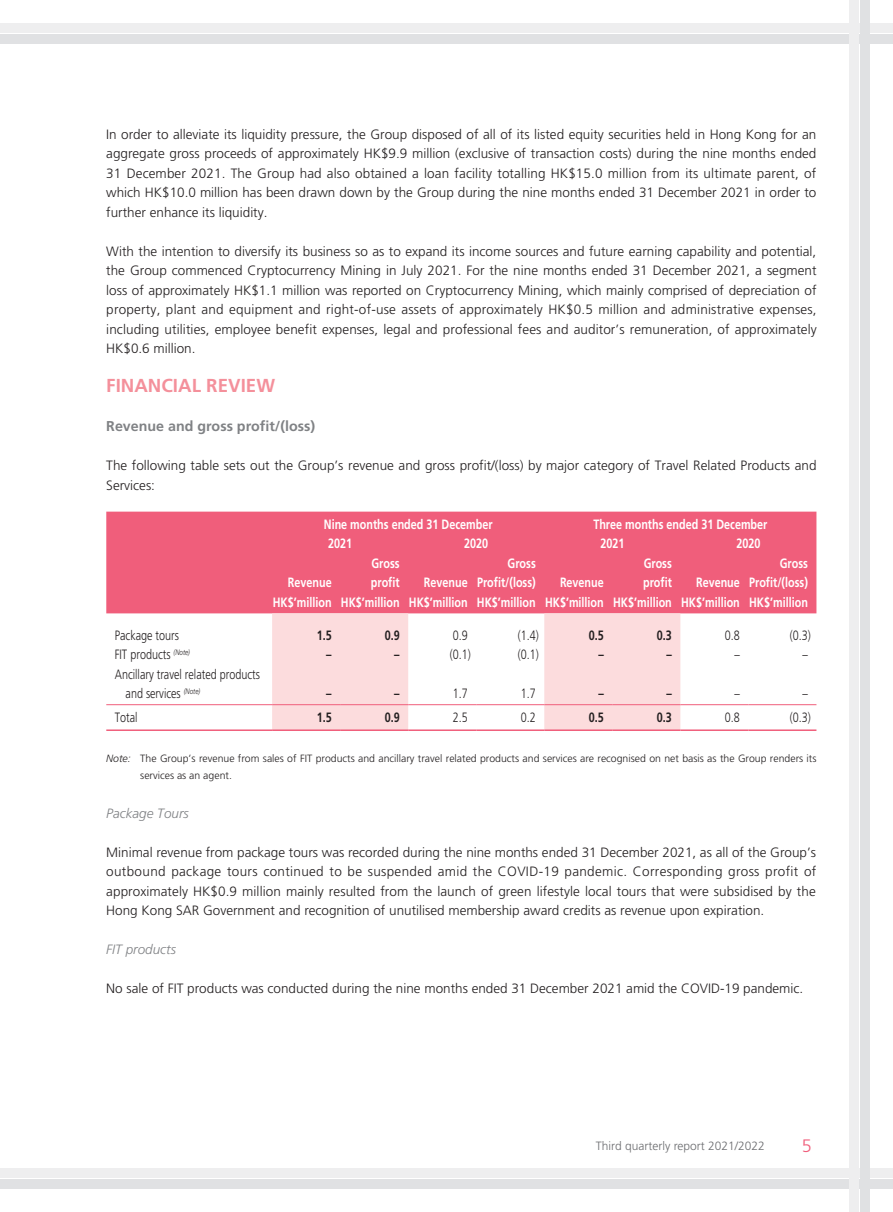
<style>
.page{position:relative;width:893px;height:1212px;background:#fff}
.page>*{position:absolute;margin:0;border:0;box-sizing:border-box;transform-origin:0 0}
._02_H2{font:700 18.75px "Frutiger LT Std";color:#f4909b}
.t1{font:300 18px "Frutiger LT Std";color:#f05e7b}
._03_H3{font:700 14.25px "Frutiger LT Std";color:#808285}
._00_txt{font:300 13.5px/19.5px "Frutiger LT Std";color:#231f20;text-align:justify}
._50_Table_txt{font:700 13.5px "Frutiger LT Std";color:#fff;scale:.8 1}
._50_Table_txt-2{font:300 13.5px "Frutiger LT Std";color:#231f20;scale:.8 1}
._50_Table_txt-3{font:700 13.5px "Frutiger LT Std";color:#231f20;scale:.8 1}
._04_H4{font:italic 300 13.5px "Frutiger LT Std";color:#808285}
.t2{font:300 12px "Frutiger LT Std";color:#6c6d70}
._06_Notes{font:300 10.5px/16.5px "Frutiger LT Std";color:#231f20}
.s1{font-style:italic}
</style>
<div class="page">
<div style="left:0;top:23px;width:893px;height:10px;background:#eeeeef"></div>
<div style="left:0;top:34px;width:893px;height:10px;background:#e0e1e3"></div>
<div style="left:0;top:1168px;width:893px;height:10px;background:#eeeeef"></div>
<div style="left:0;top:1179px;width:893px;height:10px;background:#e0e1e3"></div>
<div style="left:860px;top:0;width:10px;height:1212px;background:#e0e1e3"></div>
<div style="left:849px;top:0;width:10px;height:1212px;background:#eeeeef"></div>
<div style="left:106px;top:512px;width:710px;height:101px;background:#f05e7b"></div>
<svg style="left:272px;top:613px;width:408px;height:116px;fill:#fcdcdd"></svg>
<hr style="left:106px;top:704px;width:166px;height:1px;background:#f05e7b">
<hr style="left:272px;top:704px;width:68px;height:1px;background:#f05e7b">
<hr style="left:340px;top:704px;width:68px;height:1px;background:#f05e7b">
<hr style="left:408px;top:704px;width:68px;height:1px;background:#f05e7b">
<hr style="left:476px;top:704px;width:68px;height:1px;background:#f05e7b">
<hr style="left:544px;top:704px;width:68px;height:1px;background:#f05e7b">
<hr style="left:612px;top:704px;width:68px;height:1px;background:#f05e7b">
<hr style="left:680px;top:704px;width:68px;height:1px;background:#f05e7b">
<hr style="left:748px;top:704px;width:68px;height:1px;background:#f05e7b">
<hr style="left:106px;top:729px;width:166px;height:2px;background:#f05e7b">
<hr style="left:272px;top:729px;width:68px;height:2px;background:#f05e7b">
<hr style="left:340px;top:729px;width:68px;height:2px;background:#f05e7b">
<hr style="left:408px;top:729px;width:68px;height:2px;background:#f05e7b">
<hr style="left:476px;top:729px;width:68px;height:2px;background:#f05e7b">
<hr style="left:544px;top:729px;width:68px;height:2px;background:#f05e7b">
<hr style="left:612px;top:729px;width:68px;height:2px;background:#f05e7b">
<hr style="left:680px;top:729px;width:68px;height:2px;background:#f05e7b">
<hr style="left:748px;top:729px;width:68px;height:2px;background:#f05e7b">
<p class="_00_txt" style="left:106px;top:125px;width:712px">In order to alleviate its liquidity pressure, the Group disposed of all of its listed equity securities held in Hong Kong for an aggregate gross proceeds of approximately HK$9.9 million (exclusive of transaction costs) during the nine months ended 31 December 2021. The Group had also obtained a loan facility totalling HK$15.0 million from its ultimate parent, of which HK$10.0 million has been drawn down by the Group during the nine months ended 31 December 2021 in order to further enhance its liquidity.</p>
<p class="_00_txt" style="left:106px;top:242px;width:712px">With the intention to diversify its business so as to expand its income sources and future earning capability and potential, the Group commenced Cryptocurrency Mining in July 2021. For the nine months ended 31 December 2021, a segment loss of approximately HK$1.1 million was reported on Cryptocurrency Mining, which mainly comprised of depreciation of property, plant and equipment and right-of-use assets of approximately HK$0.5 million and administrative expenses, including utilities, employee benefit expenses, legal and professional fees and auditor’s remuneration, of approximately HK$0.6 million.</p>
<p class="_02_H2" style="left:106px;top:375px;width:170px">FINANCIAL REVIEW</p>
<p class="_03_H3" style="left:106px;top:418px;width:211px">Revenue and gross profit/(loss)</p>
<p class="_00_txt" style="left:106px;top:456px;width:712px">The following table sets out the Group’s revenue and gross profit/(loss) by major category of Travel Related Products and<br>Services:</p>
<p class="_50_Table_txt" style="left:324px;top:516px;width:212px">Nine months ended 31 December</p>
<p class="_50_Table_txt" style="left:593px;top:516px;width:219px">Three months ended 31 December</p>
<p class="_50_Table_txt" style="left:328px;top:536px;width:32px">2021</p>
<p class="_50_Table_txt" style="left:464px;top:536px;width:32px">2020</p>
<p class="_50_Table_txt" style="left:600px;top:536px;width:32px">2021</p>
<p class="_50_Table_txt" style="left:736px;top:536px;width:32px">2020</p>
<p class="_50_Table_txt" style="left:288px;top:575px;width:56px">Revenue</p>
<p class="_50_Table_txt" style="left:371px;top:555px;width:37px">Gross</p>
<p class="_50_Table_txt" style="left:371px;top:575px;width:38px">profit</p>
<p class="_50_Table_txt" style="left:424px;top:575px;width:56px">Revenue</p>
<p class="_50_Table_txt" style="left:508px;top:555px;width:37px">Gross</p>
<p class="_50_Table_txt" style="left:477px;top:575px;width:75px">Profit/(loss)</p>
<p class="_50_Table_txt" style="left:560px;top:575px;width:56px">Revenue</p>
<p class="_50_Table_txt" style="left:644px;top:555px;width:37px">Gross</p>
<p class="_50_Table_txt" style="left:643px;top:575px;width:38px">profit</p>
<p class="_50_Table_txt" style="left:696px;top:575px;width:56px">Revenue</p>
<p class="_50_Table_txt" style="left:780px;top:555px;width:37px">Gross</p>
<p class="_50_Table_txt" style="left:749px;top:575px;width:75px">Profit/(loss)</p>
<p class="_50_Table_txt" style="left:273px;top:594px;width:75px">HK$’million</p>
<p class="_50_Table_txt" style="left:341px;top:594px;width:75px">HK$’million</p>
<p class="_50_Table_txt" style="left:409px;top:594px;width:75px">HK$’million</p>
<p class="_50_Table_txt" style="left:477px;top:594px;width:75px">HK$’million</p>
<p class="_50_Table_txt" style="left:545px;top:594px;width:75px">HK$’million</p>
<p class="_50_Table_txt" style="left:613px;top:594px;width:75px">HK$’million</p>
<p class="_50_Table_txt" style="left:681px;top:594px;width:75px">HK$’million</p>
<p class="_50_Table_txt" style="left:749px;top:594px;width:75px">HK$’million</p>
<p class="_50_Table_txt-2" style="left:115px;top:627px;width:82px">Package tours</p>
<p class="_50_Table_txt-3" style="left:317px;top:627px;width:20px">1.5</p>
<p class="_50_Table_txt-3" style="left:385px;top:627px;width:20px">0.9</p>
<p class="_50_Table_txt-2" style="left:453px;top:627px;width:20px">0.9</p>
<p class="_50_Table_txt-2" style="left:518px;top:627px;width:28px">(1.4)</p>
<p class="_50_Table_txt-3" style="left:589px;top:627px;width:20px">0.5</p>
<p class="_50_Table_txt-3" style="left:657px;top:627px;width:20px">0.3</p>
<p class="_50_Table_txt-2" style="left:725px;top:627px;width:20px">0.8</p>
<p class="_50_Table_txt-2" style="left:790px;top:627px;width:28px">(0.3)</p>
<p class="_50_Table_txt-2" style="left:115px;top:647px;width:96px">FIT products <sup>(Note)</sup></p>
<p class="_50_Table_txt-3" style="left:326px;top:647px;width:8px">–</p>
<p class="_50_Table_txt-3" style="left:394px;top:647px;width:8px">–</p>
<p class="_50_Table_txt-2" style="left:450px;top:647px;width:28px">(0.1)</p>
<p class="_50_Table_txt-2" style="left:518px;top:647px;width:28px">(0.1)</p>
<p class="_50_Table_txt-3" style="left:598px;top:647px;width:8px">–</p>
<p class="_50_Table_txt-3" style="left:666px;top:647px;width:8px">–</p>
<p class="_50_Table_txt-2" style="left:734px;top:647px;width:8px">–</p>
<p class="_50_Table_txt-2" style="left:802px;top:647px;width:8px">–</p>
<p class="_50_Table_txt-2" style="left:115px;top:666px;width:183px">Ancillary travel related products</p>
<p class="_50_Table_txt-2" style="left:126px;top:686px;width:95px">and services <sup>(Note)</sup></p>
<p class="_50_Table_txt-3" style="left:326px;top:686px;width:8px">–</p>
<p class="_50_Table_txt-3" style="left:394px;top:686px;width:8px">–</p>
<p class="_50_Table_txt-2" style="left:453px;top:686px;width:20px">1.7</p>
<p class="_50_Table_txt-2" style="left:521px;top:686px;width:20px">1.7</p>
<p class="_50_Table_txt-3" style="left:598px;top:686px;width:8px">–</p>
<p class="_50_Table_txt-3" style="left:666px;top:686px;width:8px">–</p>
<p class="_50_Table_txt-2" style="left:734px;top:686px;width:8px">–</p>
<p class="_50_Table_txt-2" style="left:802px;top:686px;width:8px">–</p>
<p class="_50_Table_txt-2" style="left:115px;top:710px;width:30px">Total</p>
<p class="_50_Table_txt-3" style="left:317px;top:710px;width:20px">1.5</p>
<p class="_50_Table_txt-3" style="left:385px;top:710px;width:20px">0.9</p>
<p class="_50_Table_txt-2" style="left:453px;top:710px;width:20px">2.5</p>
<p class="_50_Table_txt-2" style="left:521px;top:710px;width:20px">0.2</p>
<p class="_50_Table_txt-3" style="left:589px;top:710px;width:20px">0.5</p>
<p class="_50_Table_txt-3" style="left:657px;top:710px;width:20px">0.3</p>
<p class="_50_Table_txt-2" style="left:725px;top:710px;width:20px">0.8</p>
<p class="_50_Table_txt-2" style="left:790px;top:710px;width:28px">(0.3)</p>
<p class="_06_Notes" style="left:140px;top:751px;width:678px;text-indent:-34px"><span class="s1">Note:</span> The Group’s revenue from sales of FIT products and ancillary travel related products and services are recognised on net basis as the Group renders its services as an agent.</p>
<p class="_04_H4" style="left:106px;top:805px;width:84px">Package Tours</p>
<p class="_00_txt" style="left:106px;top:843px;width:712px">Minimal revenue from package tours was recorded during the nine months ended 31 December 2021, as all of the Group’s outbound package tours continued to be suspended amid the COVID-19 pandemic. Corresponding gross profit of approximately HK$0.9 million mainly resulted from the launch of green lifestyle local tours that were subsidised by the Hong Kong SAR Government and recognition of unutilised membership award credits as revenue upon expiration.</p>
<p class="_04_H4" style="left:106px;top:942px;width:71px">FIT products</p>
<p class="_00_txt" style="left:106px;top:979px;width:698px">No sale of FIT products was conducted during the nine months ended 31 December 2021 amid the COVID-19 pandemic.</p>
<p class="t2" style="left:596px;top:1138px;width:170px">Third quarterly report 2021/2022</p>
<p class="t1" style="left:802px;top:1135px;width:12px">5</p>
</div>
